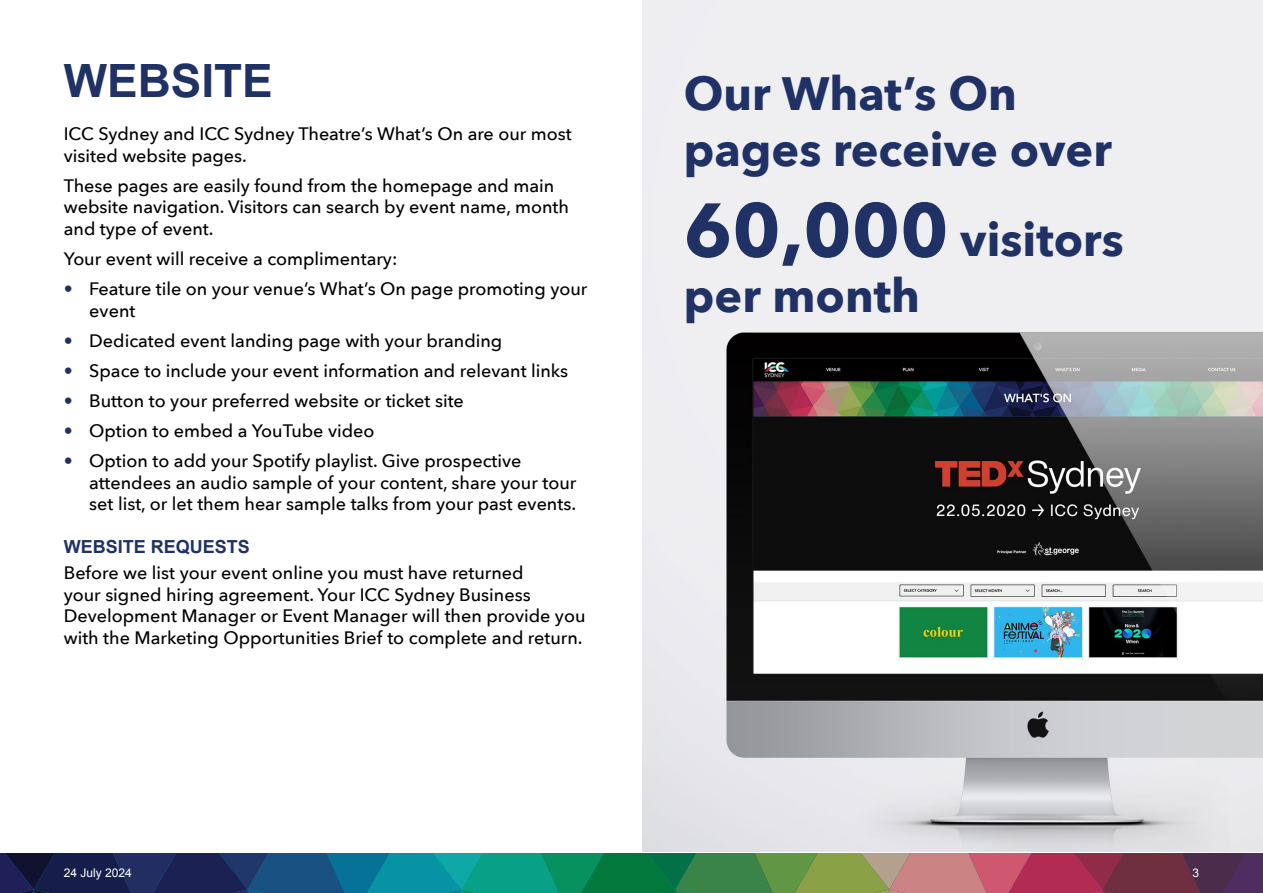
<style>
.page{position:relative;width:1263px;height:893px;background:#fff}
.page>*{position:absolute;margin:0;border:0;box-sizing:border-box;transform-origin:0 0}
.t1{font:700 46.65px/55.9px "Avenir Next";color:#203265}
.t2{font:700 45.9px "Arial";color:#203265}
.t3{font:500 18px/21.6px "Avenir Next";color:#000}
.t4{font:700 18px "Arial";color:#203265}
.t5{font:12px "Arial";color:#fff}
.s1{color:#203265}
.s2{font-size:75px}
</style>
<div class="page">
<svg style="left:0;top:853px;width:1263px;height:40px;background:#455f62"></svg>
<img style="left:642px;top:0;width:621px;height:851px">
<h2 class="t2" style="left:64px;top:51px;width:211px">WEBSITE</h2>
<p class="t3" style="left:64px;top:122px;width:509px">ICC Sydney and ICC Sydney Theatre’s What’s On are our most visited website pages.</p>
<p class="t3" style="left:64px;top:174px;width:507px">These pages are easily found from the homepage and main website navigation. Visitors can search by event name, month and type of event.</p>
<p class="t3" style="left:64px;top:247px;width:335px">Your event will receive a complimentary:</p>
<p class="t3" style="left:89px;top:277px;width:500px;text-indent:-26px"><span class="s1">•</span> Feature tile on your venue’s What’s On page promoting your event</p>
<p class="t3" style="left:64px;top:329px;width:440px"><span class="s1">•</span> Dedicated event landing page with your branding</p>
<p class="t3" style="left:64px;top:359px;width:506px"><span class="s1">•</span> Space to include your event information and relevant links</p>
<p class="t3" style="left:64px;top:389px;width:402px"><span class="s1">•</span> Button to your preferred website or ticket site</p>
<p class="t3" style="left:64px;top:419px;width:312px"><span class="s1">•</span> Option to embed a YouTube video</p>
<p class="t3" style="left:89px;top:450px;width:489px;text-indent:-26px"><span class="s1">•</span> Option to add your Spotify playlist. Give prospective attendees an audio sample of your content, share your tour set list, or let them hear sample talks from your past events.</p>
<p class="t4" style="left:64px;top:535px;width:188px">WEBSITE REQUESTS</p>
<p class="t3" style="left:64px;top:561px;width:523px">Before we list your event online you must have returned<br>your signed hiring agreement. Your ICC Sydney Business Development Manager or Event Manager will then provide you with the Marketing Opportunities Brief to complete and return.</p>
<h1 class="t1" style="left:684px;top:65px;width:430px">Our What’s On pages receive over</h1>
<h1 class="t1" style="left:684px;top:211px;width:441px"><span class="s2">60,000</span> visitors per month</h1>
<p class="t5" style="left:64px;top:865px;width:70px">24 July 2024</p>
<p class="t5" style="left:1192px;top:865px;width:8px">3</p>
</div>
